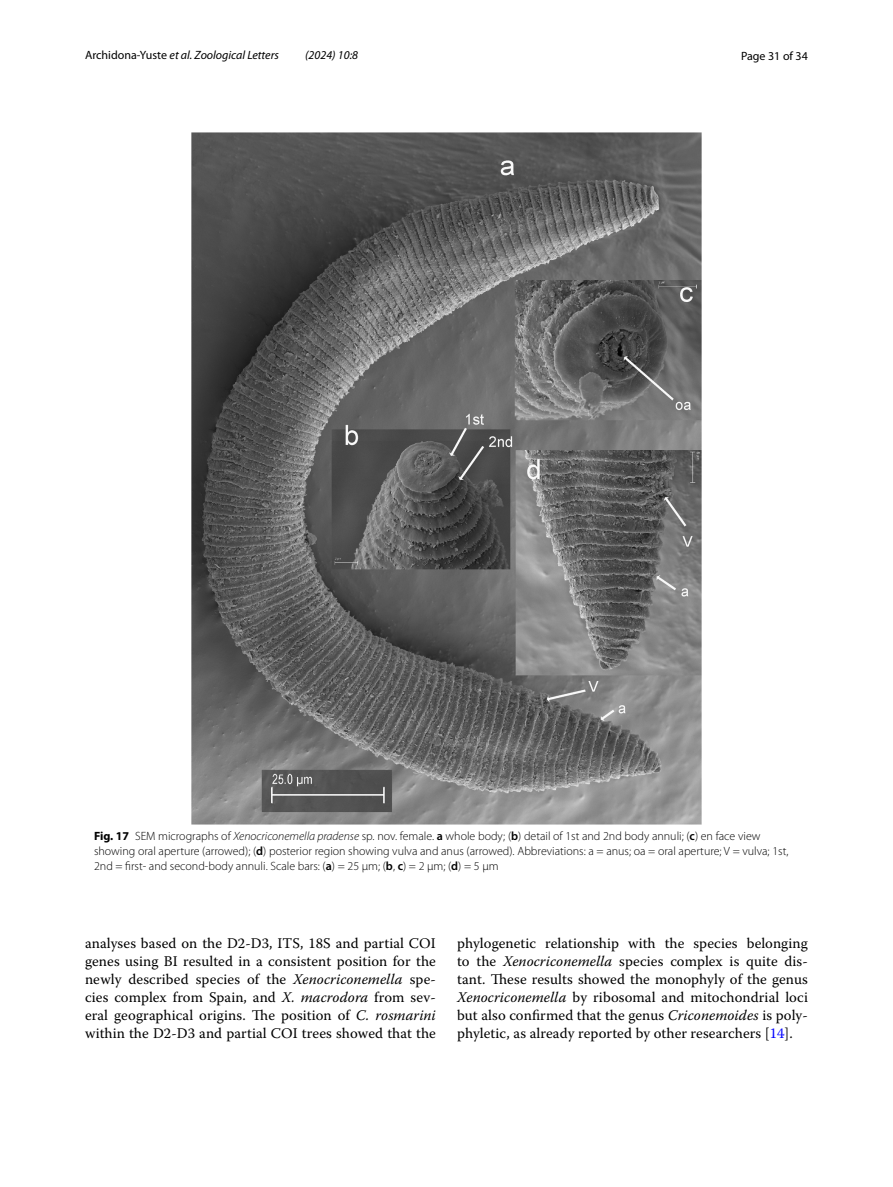
<style>
.page{position:relative;width:893px;height:1187px;background:#fff}
.page>*{position:absolute;margin:0;border:0;box-sizing:border-box;transform-origin:0 0}
.t1{font:14.7px/18px "Warnock Pro";letter-spacing:.005em;color:#000;text-align:justify}
.t2{font:300 12px/15px "Myriad Pro";color:#000}
.t3{font:italic 12px "Myriad Pro";color:#000}
.t4{font:12px "Myriad Pro";color:#000}
.s1{font-style:normal}
.s2{font-weight:700}
.s3{font-style:italic}
.s4{font-weight:600}
.s5{color:#00f}
</style>
<div class="page">
<img style="left:191px;top:133px;width:511px;height:691px">
<p class="t3" style="left:85px;top:48px;width:195px"><span class="s1">Archidona‑Yuste</span> et al. Zoological Letters</p>
<p class="t3" style="left:305px;top:48px;width:54px">(2024) 10:8</p>
<p class="t4" style="left:741px;top:48px;width:68px">Page 31 of 34</p>
<p class="t2" style="left:94px;top:828px;width:696px"><span class="s2">Fig. 17</span> SEM micrographs of <span class="s3">Xenocriconemella pradense</span> sp. nov. female. <span class="s4">a</span> whole body; (<span class="s4">b</span>) detail of 1st and 2nd body annuli; (<span class="s4">c</span>) en face view showing oral aperture (arrowed); (<span class="s4">d</span>) posterior region showing vulva and anus (arrowed). Abbreviations: a = anus; oa = oral aperture; V = vulva; 1st,<br>2nd = first- and second-body annuli. Scale bars: (<span class="s4">a</span>) = 25 µm; (<span class="s4">b</span>, <span class="s4">c</span>) = 2 µm; (<span class="s4">d</span>) = 5 µm</p>
<p class="t1" style="left:85px;top:934px;width:352px">analyses based on the D2-D3, ITS, 18S and partial COI genes using BI resulted in a consistent position for the newly described species of the <span class="s3">Xenocriconemella</span> spe&shy;cies complex from Spain, and <span class="s3">X. macrodora</span> from sev&shy;eral geographical origins. The position of <span class="s3">C. rosmarini </span>within the D2-D3 and partial COI trees showed that the</p>
<p class="t1" style="left:457px;top:934px;width:352px">phylogenetic relationship with the species belonging to the <span class="s3">Xenocriconemella</span> species complex is quite dis&shy;tant. These results showed the monophyly of the genus <span class="s3">Xenocriconemella</span> by ribosomal and mitochondrial loci but also confirmed that the genus <span class="s3">Criconemoides</span> is poly&shy;phyletic, as already reported by other researchers [<span class="s5">14</span>].</p>
</div>
